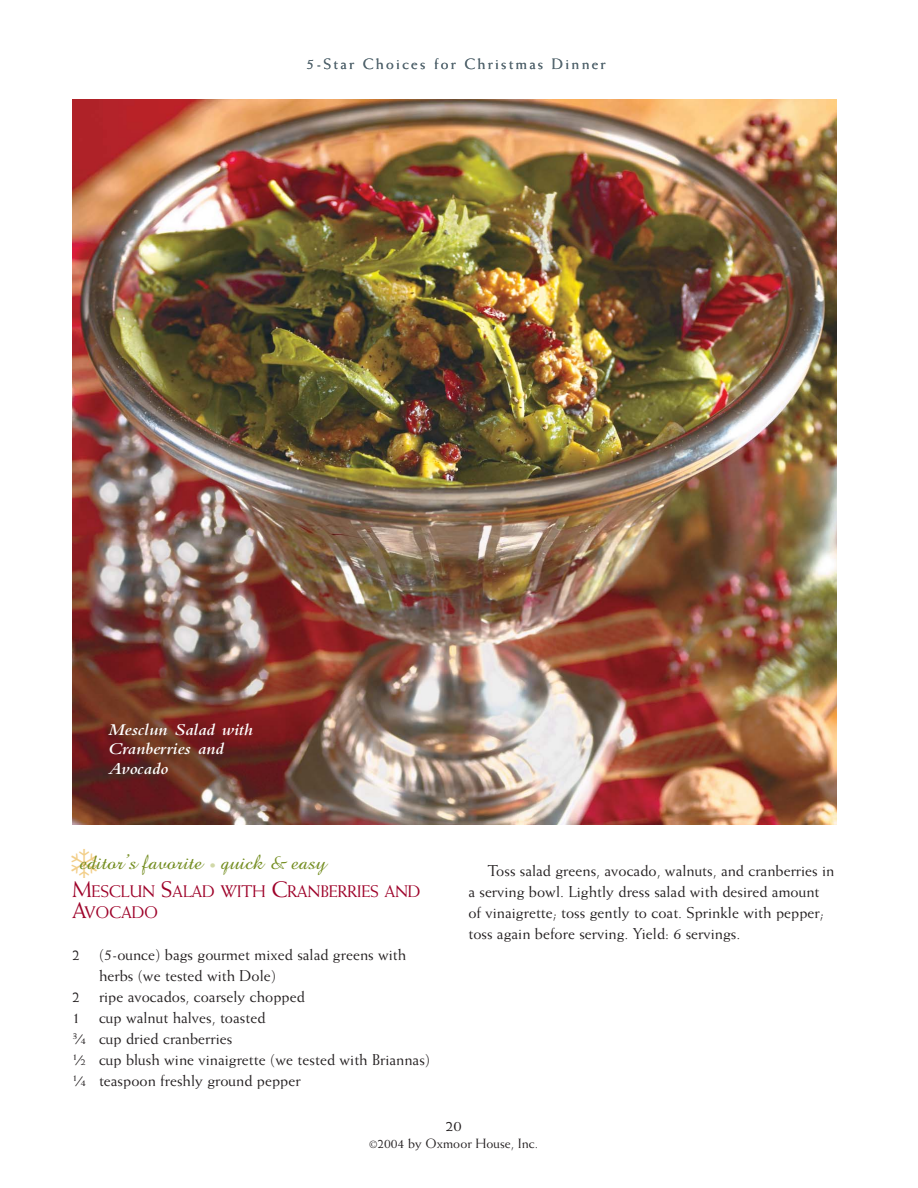
<style>
.page{position:relative;width:918px;height:1188px;background:#fff}
.page>*{position:absolute;margin:0;border:0;box-sizing:border-box;transform-origin:0 0}
.t1{font:21px "Amazone BT";color:#738c1f;scale:1.05 1}
.t2{font:17.25px/19.5px "Bembo Semibold Italic Os F";color:#fff;scale:1.1 1}
.t3{font:16.8px/21px "Weiss";letter-spacing:-.02em;color:#9e0229}
.t4{font:15.75px/21px "Weiss";color:#231f20}
.t5{font:15px "Weiss";letter-spacing:.15em;color:#54666f}
.t6{font:15px "Weiss";color:#231f20;scale:1.1 1}
.t7{font:13.5px "Weiss";color:#231f20}
.s1{color:#f2ce88}
.s2{font-size:15px;color:#d1d8a8}
.s3{font-size:22.5px}
.s4{font-size:9.45px}
.s5{font-size:10.5px}
</style>
<div class="page">
<img style="left:72px;top:99px;width:765px;height:726px">
<p class="t5" style="left:307px;top:58px;width:300px">5-Star Choices for Christmas Dinner</p>
<p class="t2" style="left:108px;top:721px;width:133px">Mesclun Salad with<br>Cranberries and<br>Avocado</p>
<p class="t1" style="left:70px;top:854px;width:246px"><span class="s1">❄</span>editor’s favorite <span class="s2">•</span> quick &amp; easy</p>
<p class="t3" style="left:72px;top:882px;width:350px"><span class="s3">M</span>ESCLUN <span class="s3">S</span>ALAD WITH <span class="s3">C</span>RANBERRIES AND<br><span class="s3">A</span>VOCADO</p>
<p class="t4" style="left:72px;top:945px;width:336px">2 (5-ounce) bags gourmet mixed salad greens with</p>
<p class="t4" style="left:99px;top:966px;width:179px">herbs (we tested with Dole)</p>
<p class="t4" style="left:72px;top:987px;width:234px">2 ripe avocados, coarsely chopped</p>
<p class="t4" style="left:72px;top:1008px;width:195px">1 cup walnut halves, toasted</p>
<p class="t4" style="left:72px;top:1029px;width:162px"><sup>3</sup>⁄<span class="s4">4</span> cup dried cranberries</p>
<p class="t4" style="left:72px;top:1050px;width:360px"><sup>1</sup>⁄<span class="s4">2</span> cup blush wine vinaigrette (we tested with Briannas)</p>
<p class="t4" style="left:72px;top:1071px;width:230px"><sup>1</sup>⁄<span class="s4">4</span> teaspoon freshly ground pepper</p>
<p class="t4" style="left:468px;top:861px;width:367px;text-indent:19px">Toss salad greens, avocado, walnuts, and cranberries in a serving bowl. Lightly dress salad with desired amount of vinaigrette; toss gently to coat. Sprinkle with pepper; toss again before serving. Yield: 6 servings.</p>
<p class="t6" style="left:445px;top:1120px;width:17px">20</p>
<p class="t7" style="left:369px;top:1138px;width:171px"><span class="s5">©</span>2004 by Oxmoor House, Inc.</p>
</div>
